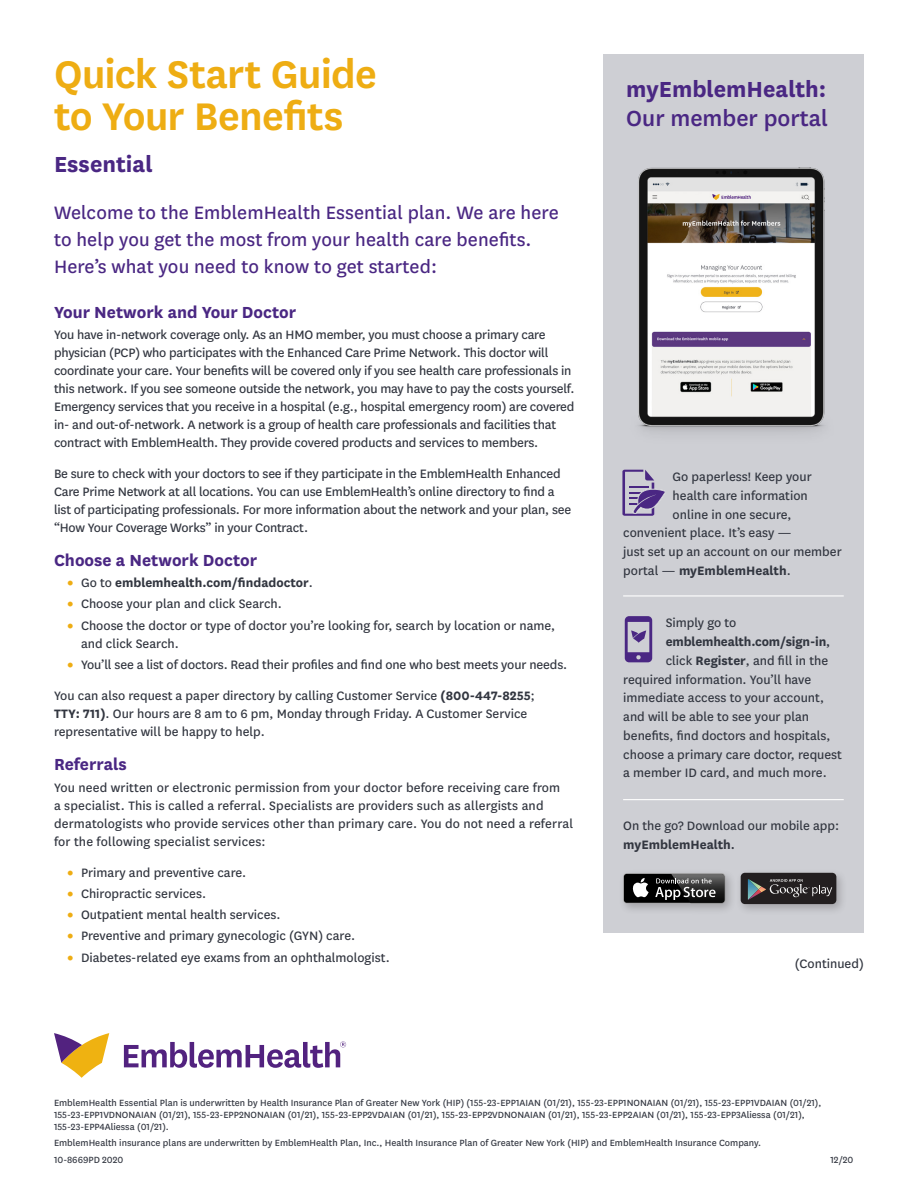
<style>
.page{position:relative;width:918px;height:1188px;background:#fff}
.page>*{position:absolute;margin:0;border:0;box-sizing:border-box;transform-origin:0 0}
.header_gold{font:600 45px/42px "National";letter-spacing:-.015em;color:#eead13}
.Sidebar_text___Natio{font:700 25.5px/28.5px "National";color:#4a2783}
.subhead_purple{font:700 25.5px "National";color:#4a2783}
.Deck___National__pur{font:21px/27px "National";letter-spacing:.005em;color:#4a2783}
.B-style_Subhead__bod{font:700 18.75px "National";color:#4a2783}
.Body_National_-_last{font:14.25px/18px "National";letter-spacing:-.015em;color:#323640}
.Sidebar_text___Natio-2{font:14.25px/18.8px "National";color:#323640}
.Body_National_-_last-2{font:14.25px/18px "National";letter-spacing:.01em;color:#323640}
.Sidebar_text___Natio-3{font:700 14.25px "National";color:#323640}
.Body_text___National{font:14.25px "National";color:#323640}
.EMB_Disclaimer___Nat{font:10.5px/12px "National";color:#323640}
.s1{font-weight:900;color:#eead13}
.s2{font-weight:400}
.s3{font-weight:700}
.s4{font-weight:500}
</style>
<div class="page">
<div style="left:603px;top:54px;width:261px;height:879px;background:#cecfd4"></div>
<svg style="left:622px;top:470px;width:43px;height:46px"></svg>
<hr style="left:623px;top:799px;width:221px;height:1px;background:#fff">
<hr style="left:623px;top:595px;width:221px;height:2px;background:#fff">
<svg style="left:625px;top:616px;width:27px;height:46px"></svg>
<img style="left:638px;top:167px;width:187px;height:265px">
<div style="left:618px;top:868px;width:118px;height:47px;background:#231f20;opacity:.25"></div>
<div style="left:623px;top:873px;width:102px;height:30px;background:#9d9d9e;border-radius:4px"></div>
<div style="left:624px;top:874px;width:101px;height:29px;background:#000;border-radius:3px"></div>
<svg style="left:632px;top:878px;width:17px;height:19px"></svg>
<img style="left:671px;top:874px;width:54px;height:29px">
<svg style="left:655px;top:878px;width:61px;height:22px"></svg>
<div style="left:736px;top:868px;width:112px;height:47px;background:#231f20;opacity:.25"></div>
<div style="left:741px;top:873px;width:95px;height:31px;background:#231f20;border-radius:4px"></div>
<svg style="left:748px;top:879px;width:84px;height:21px"></svg>
<svg style="left:54px;top:1033px;width:55px;height:45px"></svg>
<svg style="left:124px;top:1041px;width:222px;height:27px"></svg>
<p class="header_gold" style="left:54px;top:50px;width:324px">Quick Start Guide to Your Benefits</p>
<p class="subhead_purple" style="left:54px;top:146px;width:100px">Essential</p>
<p class="Deck___National__pur" style="left:54px;top:198px;width:506px">Welcome to the EmblemHealth Essential plan. We are here to help you get the most from your health care benefits.<br>Here’s what you need to know to get started:</p>
<p class="B-style_Subhead__bod" style="left:54px;top:299px;width:244px">Your Network and Your Doctor</p>
<p class="Body_National_-_last" style="left:54px;top:325px;width:522px">You have in-network coverage only. As an HMO member, you must choose a primary care physician (PCP) who participates with the Enhanced Care Prime Network. This doctor will coordinate your care. Your benefits will be covered only if you see health care professionals in this network. If you see someone outside the network, you may have to pay the costs yourself.<br>Emergency services that you receive in a hospital (e.g., hospital emergency room) are covered in- and out-of-network. A network is a group of health care professionals and facilities that contract with EmblemHealth. They provide covered products and services to members.</p>
<p class="Body_National_-_last" style="left:54px;top:464px;width:519px">Be sure to check with your doctors to see if they participate in the EmblemHealth Enhanced Care Prime Network at all locations. You can use EmblemHealth’s online directory to find a list of participating professionals. For more information about the network and your plan, see “How Your Coverage Works” in your Contract.</p>
<p class="B-style_Subhead__bod" style="left:54px;top:547px;width:205px">Choose a Network Doctor</p>
<p class="Sidebar_text___Natio-3" style="left:68px;top:573px;width:247px"><span class="s1">•</span> <span class="s2">Go to</span> emblemhealth.com/findadoctor<span class="s2">.</span></p>
<p class="Body_National_-_last" style="left:68px;top:594px;width:216px"><span class="s1">•</span> Choose your plan and click Search.</p>
<p class="Body_National_-_last" style="left:81px;top:616px;width:476px;text-indent:-14px"><span class="s1">•</span> Choose the doctor or type of doctor you’re looking for, search by location or name, and click Search.</p>
<p class="Body_National_-_last" style="left:68px;top:655px;width:501px"><span class="s1">•</span> You’ll see a list of doctors. Read their profiles and find one who best meets your needs.</p>
<p class="Body_National_-_last" style="left:54px;top:686px;width:482px">You can also request a paper directory by calling Customer Service <span class="s3">(800-447-8255</span>;<br><span class="s3">TTY: 711)</span>. Our hours are 8 am to 6 pm, Monday through Friday. A Customer Service representative will be happy to help.</p>
<p class="B-style_Subhead__bod" style="left:54px;top:751px;width:74px">Referrals</p>
<p class="Body_National_-_last-2" style="left:54px;top:778px;width:521px">You need written or electronic permission from your doctor before receiving care from<br>a specialist. This is called a referral. Specialists are providers such as allergists and dermatologists who provide services other than primary care. You do not need a referral for the following specialist services:</p>
<p class="Body_National_-_last" style="left:68px;top:862px;width:180px"><span class="s1">•</span> Primary and preventive care.</p>
<p class="Body_National_-_last" style="left:68px;top:884px;width:140px"><span class="s1">•</span> Chiropractic services.</p>
<p class="Body_National_-_last" style="left:68px;top:905px;width:215px"><span class="s1">•</span> Outpatient mental health services.</p>
<p class="Body_National_-_last" style="left:68px;top:926px;width:289px"><span class="s1">•</span> Preventive and primary gynecologic (GYN) care.</p>
<p class="Body_National_-_last" style="left:68px;top:947px;width:324px"><span class="s1">•</span> Diabetes-related eye exams from an ophthalmologist.</p>
<p class="Sidebar_text___Natio" style="left:626px;top:73px;width:203px">myEmblemHealth:<br><span class="s4">Our member portal</span></p>
<p class="Sidebar_text___Natio-2" style="left:673px;top:467px;width:141px">Go paperless! Keep your</p>
<p class="Sidebar_text___Natio-2" style="left:673px;top:485px;width:137px">health care information</p>
<p class="Sidebar_text___Natio-2" style="left:673px;top:504px;width:121px">online in one secure,</p>
<p class="Sidebar_text___Natio-2" style="left:623px;top:523px;width:170px">convenient place. It’s easy —</p>
<p class="Sidebar_text___Natio-2" style="left:623px;top:542px;width:220px">just set up an account on our member</p>
<p class="Sidebar_text___Natio-3" style="left:623px;top:560px;width:169px"><span class="s2">portal —</span> myEmblemHealth<span class="s2">.</span></p>
<p class="Sidebar_text___Natio-2" style="left:666px;top:613px;width:72px">Simply go to</p>
<p class="Sidebar_text___Natio-3" style="left:666px;top:632px;width:166px">emblemhealth.com/sign-in<span class="s4">,</span></p>
<p class="Sidebar_text___Natio-2" style="left:666px;top:650px;width:164px">click <span class="s3">Register</span>, and fill in the</p>
<p class="Sidebar_text___Natio-2" style="left:623px;top:669px;width:190px">required information. You’ll have</p>
<p class="Sidebar_text___Natio-2" style="left:623px;top:688px;width:203px">immediate access to your account,</p>
<p class="Sidebar_text___Natio-2" style="left:623px;top:707px;width:187px">and will be able to see your plan</p>
<p class="Sidebar_text___Natio-2" style="left:623px;top:725px;width:209px">benefits, find doctors and hospitals,</p>
<p class="Sidebar_text___Natio-2" style="left:623px;top:744px;width:220px">choose a primary care doctor, request</p>
<p class="Sidebar_text___Natio-2" style="left:623px;top:763px;width:205px">a member ID card, and much more.</p>
<p class="Sidebar_text___Natio-2" style="left:623px;top:815px;width:218px">On the go? Download our mobile app: <span class="s3">myEmblemHealth</span><span class="s4">.</span></p>
<p class="Body_text___National" style="left:795px;top:954px;width:71px">(Continued)</p>
<p class="EMB_Disclaimer___Nat" style="left:54px;top:1096px;width:769px">EmblemHealth Essential Plan is underwritten by Health Insurance Plan of Greater New York (HIP) (155-23-EPP1AIAN (01/21), 155-23-EPP1NONAIAN (01/21), 155-23-EPP1VDAIAN (01/21),<br>155-23-EPP1VDNONAIAN (01/21), 155-23-EPP2NONAIAN (01/21), 155-23-EPP2VDAIAN (01/21), 155-23-EPP2VDNONAIAN (01/21), 155-23-EPP2AIAN (01/21), 155-23-EPP3Aliessa (01/21),<br>155-23-EPP4Aliessa (01/21).</p>
<p class="EMB_Disclaimer___Nat" style="left:54px;top:1136px;width:709px">EmblemHealth insurance plans are underwritten by EmblemHealth Plan, Inc., Health Insurance Plan of Greater New York (HIP) and EmblemHealth Insurance Company.</p>
<p class="EMB_Disclaimer___Nat" style="left:54px;top:1153px;width:71px">10-8669PD 2020</p>
<p class="EMB_Disclaimer___Nat" style="left:830px;top:1153px;width:25px">12/20</p>
</div>
